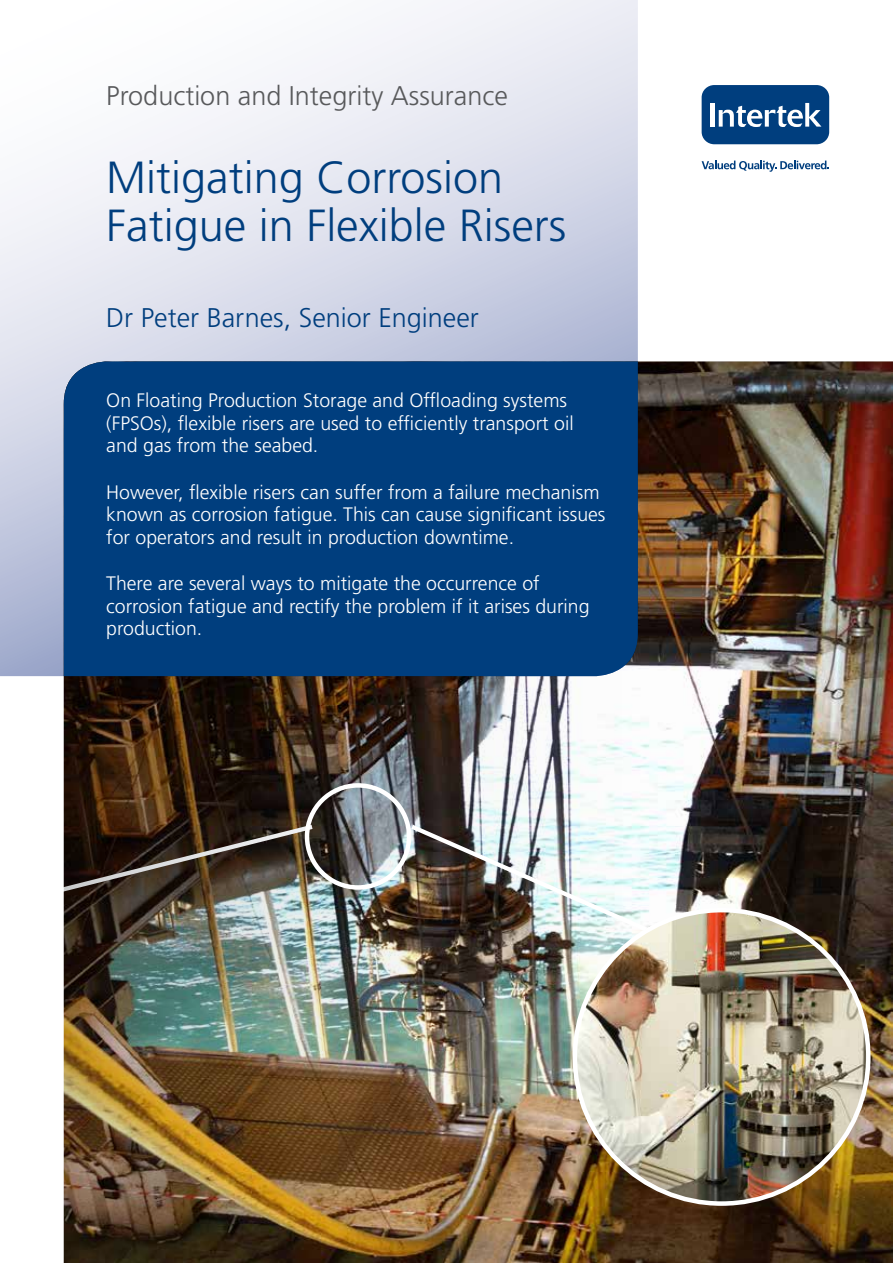
<style>
.page{position:relative;width:893px;height:1263px;background:#fff}
.page>*{position:absolute;margin:0;border:0;box-sizing:border-box;transform-origin:0 0}
.t1{font:300 45px/48px "Frutiger LT Std";color:#003e7e}
.t2{font:300 27px "Frutiger LT Std";color:#58595b}
.t3{font:300 27px "Frutiger LT Std";color:#003e7e}
.t4{font:300 19.5px/22.5px "Frutiger LT Std";color:#fff}
</style>
<div class="page">
<img style="left:64px;top:361px;width:829px;height:902px">
<div style="left:702px;top:85px;width:127px;height:59px;background:#003e7e;border-radius:13px"></div>
<div style="left:710px;top:103px;width:5px;height:24px;background:#fff"></div>
<svg style="left:719px;top:103px;width:102px;height:24px"></svg>
<svg style="left:702px;top:161px;width:127px;height:11px"></svg>
<svg style="left:0;top:0;width:638px;height:676px"></svg>
<div style="left:64px;top:361px;width:574px;height:315px;background:#003e7e"></div>
<div style="left:305px;top:783px;width:106px;height:107px;border:4px solid #fff;border-radius:50%"></div>
<img style="left:575px;top:910px;width:293px;height:293px;border-radius:147px">
<img style="left:407px;top:821px;width:245px;height:114px">
<h2 class="t2" style="left:106px;top:81px;width:403px">Production and Integrity Assurance</h2>
<h1 class="t1" style="left:106px;top:154px;width:461px">Mitigating Corrosion<br>Fatigue in Flexible Risers</h1>
<h2 class="t3" style="left:106px;top:302px;width:374px">Dr Peter Barnes, Senior Engineer</h2>
<p class="t4" style="left:106px;top:390px;width:469px">On Floating Production Storage and Offloading systems (FPSOs), flexible risers are used to efficiently transport oil and gas from the seabed.</p>
<p class="t4" style="left:106px;top:481px;width:501px">However, flexible risers can suffer from a failure mechanism known as corrosion fatigue. This can cause significant issues for operators and result in production downtime.</p>
<p class="t4" style="left:106px;top:572px;width:485px">There are several ways to mitigate the occurrence of corrosion fatigue and rectify the problem if it arises during production.</p>
</div>
